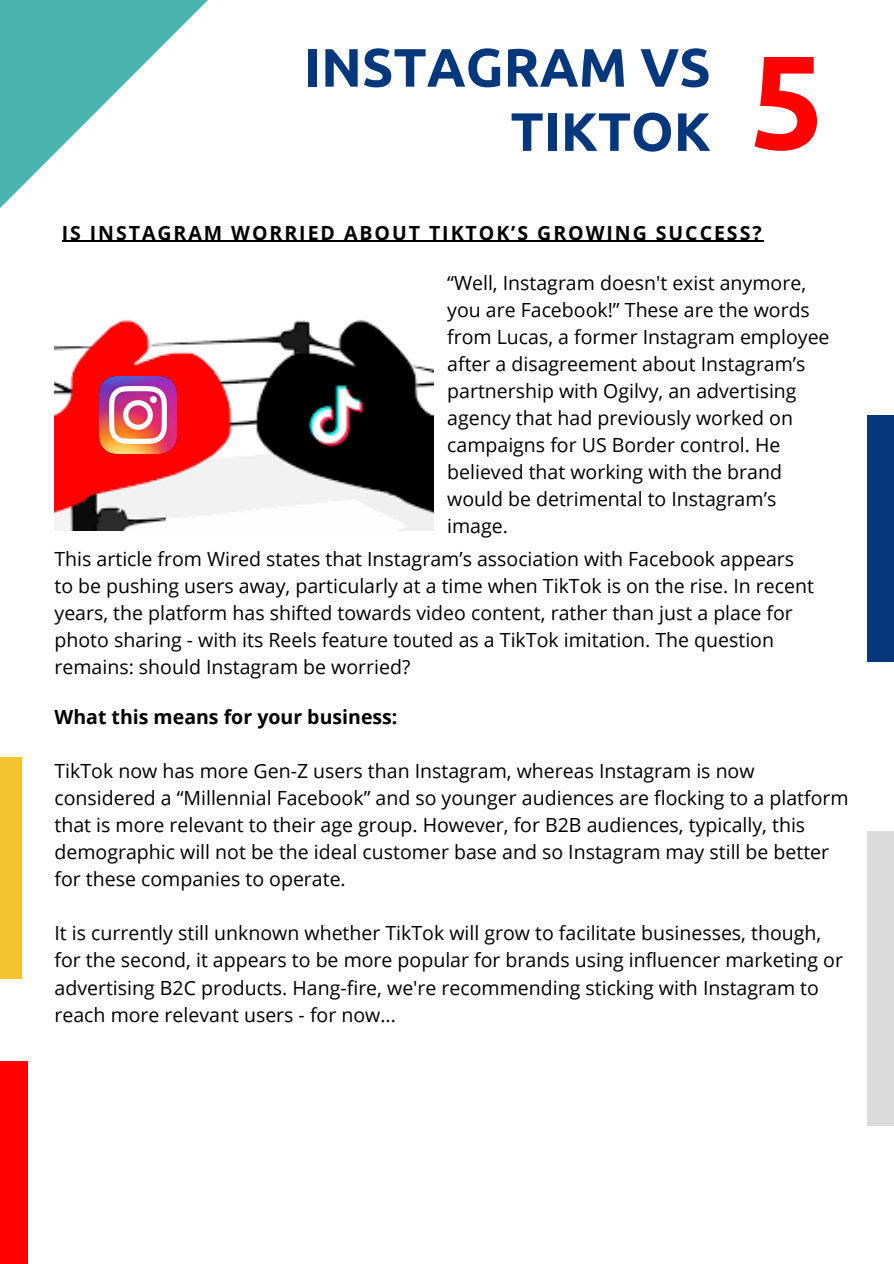
<style>
.page{position:relative;width:894px;height:1264px;background:#fff}
.page>*{position:absolute;margin:0;border:0;box-sizing:border-box;transform-origin:0 0}
.t1{font:700 132.45px "Ubuntu";color:#fe0100}
.t2{font:700 54px/64.2px "Ubuntu";color:#04377b;text-align:right}
.t3{font:19.5px/27px "Open Sans";color:#000}
.t4{font:700 19.5px "Open Sans";letter-spacing:.1em;color:#000}
.t5{font:700 19.5px "Open Sans";color:#000}
</style>
<div class="page">
<div style="left:0;top:757px;width:22px;height:221px;background:#f1c430"></div>
<hr style="left:62px;top:241px;width:701px;height:1px;background:#000">
<div style="left:866px;top:415px;width:27px;height:247px;background:#04377b"></div>
<svg style="left:0;top:0;width:259px;height:241px"></svg>
<img style="left:54px;top:320px;width:379px;height:210px">
<img style="left:99px;top:377px;width:77px;height:76px">
<div style="left:0;top:1060px;width:28px;height:203px;background:#fe0100"></div>
<div style="left:866px;top:831px;width:27px;height:294px;background:#dbdbdb"></div>
<p class="t2" style="left:304px;top:34px;width:408px">INSTAGRAM VS<br>TIKTOK</p>
<p class="t1" style="left:749px;top:25px;width:77px">5</p>
<p class="t4" style="left:62px;top:219px;width:701px">IS INSTAGRAM WORRIED ABOUT TIKTOK’S GROWING SUCCESS?</p>
<p class="t3" style="left:447px;top:269px;width:384px">“Well, Instagram doesn't exist anymore, you are Facebook!” These are the words from Lucas, a former Instagram employee after a disagreement about Instagram’s partnership with Ogilvy, an advertising agency that had previously worked on campaigns for US Border control. He believed that working with the brand would be detrimental to Instagram’s image.</p>
<p class="t3" style="left:54px;top:544px;width:760px">This article from Wired states that Instagram’s association with Facebook appears to be pushing users away, particularly at a time when TikTok is on the rise. In recent years, the platform has shifted towards video content, rather than just a place for photo sharing - with its Reels feature touted as a TikTok imitation. The question remains: should Instagram be worried?</p>
<p class="t5" style="left:54px;top:703px;width:344px">What this means for your business:</p>
<p class="t3" style="left:54px;top:757px;width:795px">TikTok now has more Gen-Z users than Instagram, whereas Instagram is now considered a “Millennial Facebook” and so younger audiences are flocking to a platform that is more relevant to their age group. However, for B2B audiences, typically, this demographic will not be the ideal customer base and so Instagram may still be better for these companies to operate.</p>
<p class="t3" style="left:54px;top:919px;width:789px">It is currently still unknown whether TikTok will grow to facilitate businesses, though, for the second, it appears to be more popular for brands using influencer marketing or advertising B2C products. Hang-fire, we're recommending sticking with Instagram to reach more relevant users - for now...</p>
</div>
